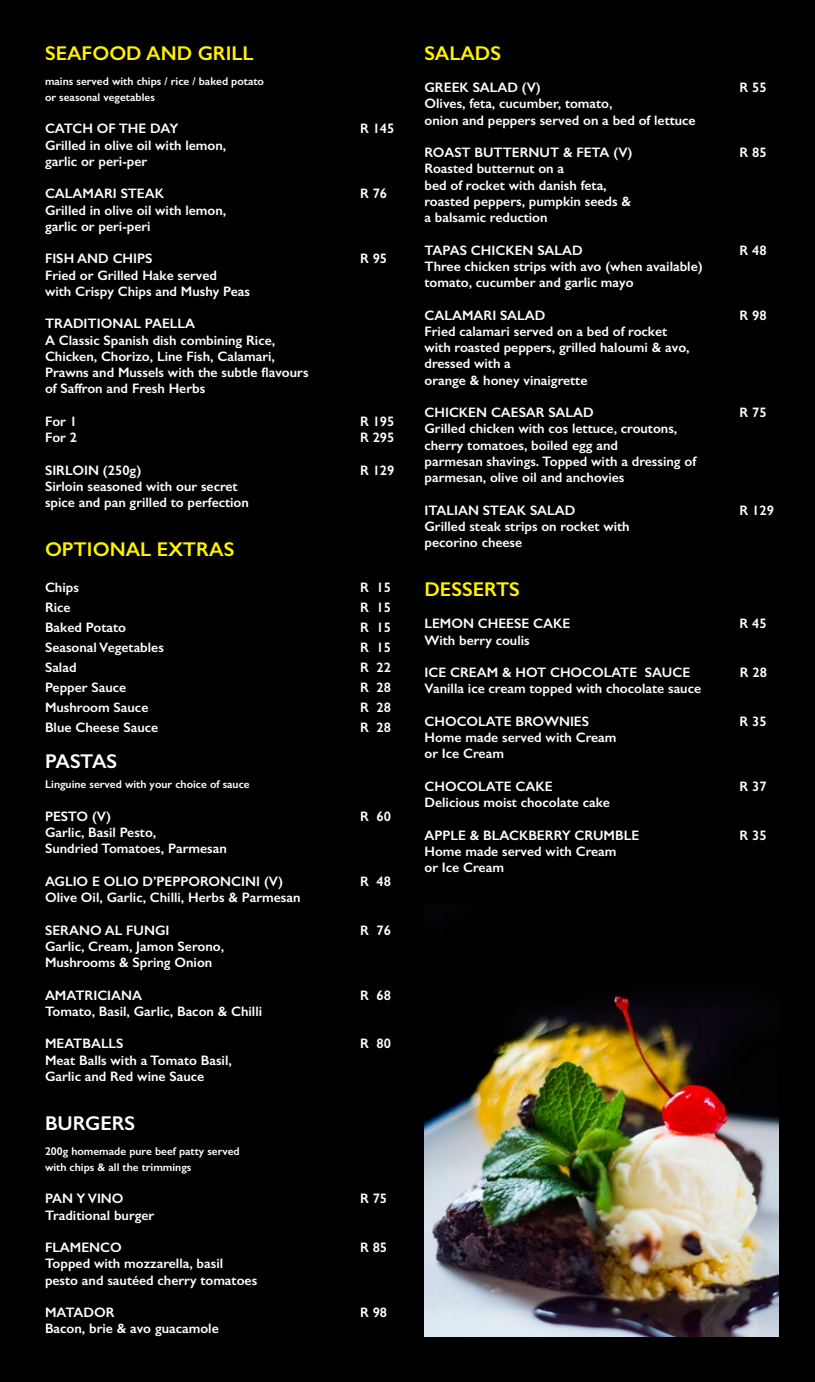
<style>
.page{position:relative;width:815px;height:1382px;background:#000}
.page>*{position:absolute;margin:0;border:0;box-sizing:border-box;transform-origin:0 0}
.t1{font:600 20px "Gill Sans";color:#fff200}
.t2{font:600 20px "Gill Sans";color:#fff}
.t3{font:600 13.75px/16.2px "Gill Sans";color:#fff}
.t4{font:600 11.25px/16.2px "Gill Sans";color:#fff}
</style>
<div class="page">
<img style="left:425px;top:993px;width:353px;height:344px">
<h1 class="t1" style="left:45px;top:41px;width:210px">SEAFOOD AND GRILL</h1>
<p class="t4" style="left:45px;top:72px;width:221px">mains served with chips / rice / baked potato or seasonal vegetables</p>
<p class="t3" style="left:45px;top:120px;width:135px">CATCH OF THE DAY</p>
<p class="t3" style="left:360px;top:120px;width:36px">R 145</p>
<p class="t3" style="left:45px;top:137px;width:183px">Grilled in olive oil with lemon, garlic or peri-per</p>
<p class="t3" style="left:45px;top:185px;width:121px">CALAMARI STEAK</p>
<p class="t3" style="left:360px;top:185px;width:29px">R 76</p>
<p class="t3" style="left:45px;top:202px;width:183px">Grilled in olive oil with lemon, garlic or peri-peri</p>
<p class="t3" style="left:45px;top:250px;width:109px">FISH AND CHIPS</p>
<p class="t3" style="left:360px;top:250px;width:29px">R 95</p>
<p class="t3" style="left:45px;top:267px;width:207px">Fried or Grilled Hake served<br>with Crispy Chips and Mushy Peas</p>
<p class="t3" style="left:45px;top:315px;width:265px">TRADITIONAL PAELLA<br>A Classic Spanish dish combining Rice, Chicken, Chorizo, Line Fish, Calamari, Prawns and Mussels with the subtle flavours of Saffron and Fresh Herbs</p>
<p class="t3" style="left:45px;top:413px;width:34px">For 1</p>
<p class="t3" style="left:360px;top:413px;width:36px">R 195</p>
<p class="t3" style="left:45px;top:429px;width:34px">For 2</p>
<p class="t3" style="left:360px;top:429px;width:36px">R 295</p>
<p class="t3" style="left:45px;top:462px;width:98px">SIRLOIN (250g)</p>
<p class="t3" style="left:360px;top:462px;width:36px">R 129</p>
<p class="t3" style="left:45px;top:478px;width:205px">Sirloin seasoned with our secret spice and pan grilled to perfection</p>
<h1 class="t1" style="left:45px;top:537px;width:191px">OPTIONAL EXTRAS</h1>
<p class="t3" style="left:45px;top:579px;width:35px">Chips</p>
<p class="t3" style="left:360px;top:579px;width:33px">R 15</p>
<p class="t3" style="left:45px;top:599px;width:27px">Rice</p>
<p class="t3" style="left:360px;top:599px;width:33px">R 15</p>
<p class="t3" style="left:45px;top:619px;width:83px">Baked Potato</p>
<p class="t3" style="left:360px;top:619px;width:33px">R 15</p>
<p class="t3" style="left:45px;top:639px;width:120px">Seasonal Vegetables</p>
<p class="t3" style="left:360px;top:639px;width:33px">R 15</p>
<p class="t3" style="left:45px;top:659px;width:33px">Salad</p>
<p class="t3" style="left:360px;top:659px;width:33px">R 22</p>
<p class="t3" style="left:45px;top:679px;width:83px">Pepper Sauce</p>
<p class="t3" style="left:360px;top:679px;width:33px">R 28</p>
<p class="t3" style="left:45px;top:699px;width:105px">Mushroom Sauce</p>
<p class="t3" style="left:360px;top:699px;width:33px">R 28</p>
<p class="t3" style="left:45px;top:719px;width:115px">Blue Cheese Sauce</p>
<p class="t3" style="left:360px;top:719px;width:33px">R 28</p>
<h1 class="t2" style="left:45px;top:749px;width:74px">PASTAS</h1>
<p class="t4" style="left:45px;top:776px;width:206px">Linguine served with your choice of sauce</p>
<p class="t3" style="left:45px;top:808px;width:68px">PESTO (V)</p>
<p class="t3" style="left:360px;top:808px;width:33px">R 60</p>
<p class="t3" style="left:45px;top:824px;width:183px">Garlic, Basil Pesto,<br>Sundried Tomatoes, Parmesan</p>
<p class="t3" style="left:45px;top:873px;width:240px">AGLIO E OLIO D’PEPPORONCINI (V)</p>
<p class="t3" style="left:360px;top:873px;width:33px">R 48</p>
<p class="t3" style="left:45px;top:889px;width:257px">Olive Oil, Garlic, Chilli, Herbs &amp; Parmesan</p>
<p class="t3" style="left:45px;top:922px;width:126px">SERANO AL FUNGI</p>
<p class="t3" style="left:360px;top:922px;width:33px">R 76</p>
<p class="t3" style="left:45px;top:938px;width:181px">Garlic, Cream, Jamon Serono,<br>Mushrooms &amp; Spring Onion</p>
<p class="t3" style="left:45px;top:987px;width:99px">AMATRICIANA</p>
<p class="t3" style="left:360px;top:987px;width:33px">R 68</p>
<p class="t3" style="left:45px;top:1003px;width:219px">Tomato, Basil, Garlic, Bacon &amp; Chilli</p>
<p class="t3" style="left:45px;top:1035px;width:80px">MEATBALLS</p>
<p class="t3" style="left:360px;top:1035px;width:33px">R 80</p>
<p class="t3" style="left:45px;top:1052px;width:188px">Meat Balls with a Tomato Basil,<br>Garlic and Red wine Sauce</p>
<h1 class="t2" style="left:45px;top:1111px;width:92px">BURGERS</h1>
<p class="t4" style="left:45px;top:1142px;width:196px">200g homemade pure beef patty served with chips &amp; all the trimmings</p>
<p class="t3" style="left:45px;top:1190px;width:80px">PAN Y VINO</p>
<p class="t3" style="left:360px;top:1190px;width:29px">R 75</p>
<p class="t3" style="left:45px;top:1207px;width:111px">Traditional burger</p>
<p class="t3" style="left:45px;top:1239px;width:78px">FLAMENCO</p>
<p class="t3" style="left:360px;top:1239px;width:29px">R 85</p>
<p class="t3" style="left:45px;top:1255px;width:214px">Topped with mozzarella, basil pesto and sautéed cherry tomatoes</p>
<p class="t3" style="left:45px;top:1304px;width:71px">MATADOR</p>
<p class="t3" style="left:360px;top:1304px;width:29px">R 98</p>
<p class="t3" style="left:45px;top:1320px;width:175px">Bacon, brie &amp; avo guacamole</p>
<h1 class="t1" style="left:425px;top:41px;width:78px">SALADS</h1>
<p class="t3" style="left:425px;top:79px;width:118px">GREEK SALAD (V)</p>
<p class="t3" style="left:739px;top:79px;width:29px">R 55</p>
<p class="t3" style="left:425px;top:95px;width:273px">Olives, feta, cucumber, tomato,<br>onion and peppers served on a bed of lettuce</p>
<p class="t3" style="left:425px;top:144px;width:209px">ROAST BUTTERNUT &amp; FETA (V)</p>
<p class="t3" style="left:739px;top:144px;width:29px">R 85</p>
<p class="t3" style="left:425px;top:160px;width:208px">Roasted butternut on a<br>bed of rocket with danish feta, roasted peppers, pumpkin seeds &amp; a balsamic reduction</p>
<p class="t3" style="left:425px;top:242px;width:160px">TAPAS CHICKEN SALAD</p>
<p class="t3" style="left:739px;top:242px;width:29px">R 48</p>
<p class="t3" style="left:425px;top:258px;width:280px">Three chicken strips with avo (when available) tomato, cucumber and garlic mayo</p>
<p class="t3" style="left:425px;top:307px;width:122px">CALAMARI SALAD</p>
<p class="t3" style="left:740px;top:307px;width:29px">R 98</p>
<p class="t3" style="left:425px;top:323px;width:267px">Fried calamari served on a bed of rocket with roasted peppers, grilled haloumi &amp; avo, dressed with a<br>orange &amp; honey vinaigrette</p>
<p class="t3" style="left:425px;top:404px;width:171px">CHICKEN CAESAR SALAD</p>
<p class="t3" style="left:739px;top:404px;width:29px">R 75</p>
<p class="t3" style="left:425px;top:420px;width:273px">Grilled chicken with cos lettuce, croutons, cherry tomatoes, boiled egg and<br>parmesan shavings. Topped with a dressing of parmesan, olive oil and anchovies</p>
<p class="t3" style="left:425px;top:502px;width:152px">ITALIAN STEAK SALAD</p>
<p class="t3" style="left:739px;top:502px;width:36px">R 129</p>
<p class="t3" style="left:425px;top:518px;width:207px">Grilled steak strips on rocket with pecorino cheese</p>
<h1 class="t1" style="left:425px;top:577px;width:97px">DESSERTS</h1>
<p class="t3" style="left:424px;top:615px;width:147px">LEMON CHEESE CAKE</p>
<p class="t3" style="left:739px;top:615px;width:29px">R 45</p>
<p class="t3" style="left:424px;top:632px;width:107px">With berry coulis</p>
<p class="t3" style="left:424px;top:664px;width:267px">ICE CREAM &amp; HOT CHOCOLATE SAUCE</p>
<p class="t3" style="left:740px;top:664px;width:29px">R 28</p>
<p class="t3" style="left:424px;top:680px;width:278px">Vanilla ice cream topped with chocolate sauce</p>
<p class="t3" style="left:424px;top:713px;width:166px">CHOCOLATE BROWNIES</p>
<p class="t3" style="left:739px;top:713px;width:29px">R 35</p>
<p class="t3" style="left:424px;top:729px;width:194px">Home made served with Cream or Ice Cream</p>
<p class="t3" style="left:425px;top:778px;width:130px">CHOCOLATE CAKE</p>
<p class="t3" style="left:740px;top:778px;width:29px">R 37</p>
<p class="t3" style="left:425px;top:794px;width:187px">Delicious moist chocolate cake</p>
<p class="t3" style="left:425px;top:827px;width:216px">APPLE &amp; BLACKBERRY CRUMBLE</p>
<p class="t3" style="left:739px;top:827px;width:29px">R 35</p>
<p class="t3" style="left:425px;top:843px;width:194px">Home made served with Cream or Ice Cream</p>
</div>
